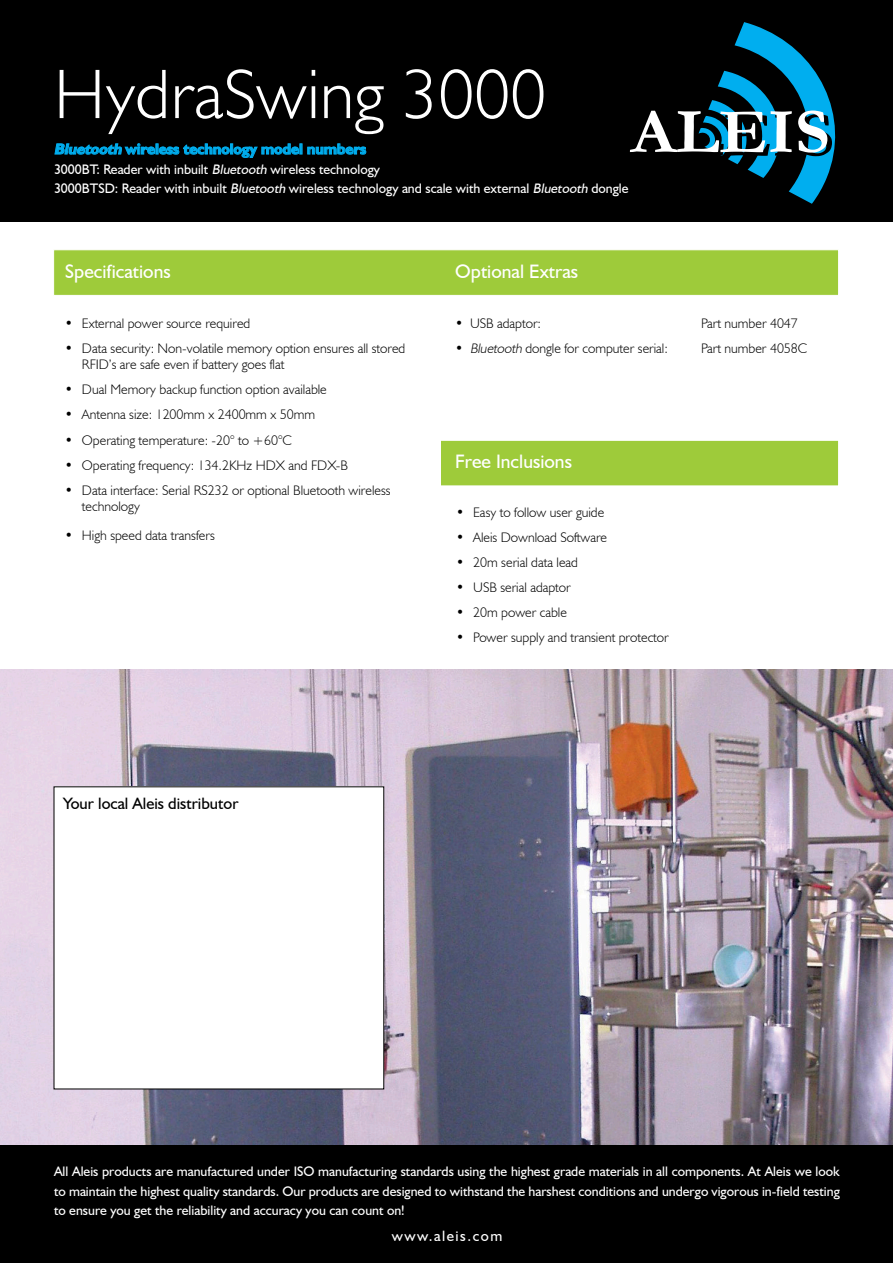
<style>
.page{position:relative;width:893px;height:1263px;background:#fff}
.page>*{position:absolute;margin:0;border:0;box-sizing:border-box;transform-origin:0 0}
.t1{font:300 70.5px "Humanist 521 BT";letter-spacing:.005em;color:#fff}
.t2{font:19.5px "Humanist 521 BT";color:#fff}
.t3{font:16.5px "Humanist 521 BT";color:#000}
.t4{font:700 15px "Humanist 521 BT";color:#00aeef}
.t5{font:15px "Humanist 521 BT";letter-spacing:.1em;color:#fff}
.t6{font:300 13.8px/16.5px "Humanist 521 BT";color:#000}
.t7{font:13.8px/19.5px "Humanist 521 BT";color:#fff;text-align:justify}
.s1{font-style:italic}
</style>
<div class="page">
<img style="left:0;top:670px;width:893px;height:475px">
<div style="left:0;top:0;width:893px;height:221px;background:#000"></div>
<div style="left:54px;top:787px;width:330px;height:302px;background:#fff"></div>
<svg style="left:630px;top:22px;width:206px;height:182px"></svg>
<svg style="left:54px;top:143px;width:312px;height:15px"></svg>
<div style="left:53px;top:249px;width:786px;height:47px;background:#9ecb3a;border:1px solid #fff"></div>
<div style="left:440px;top:440px;width:399px;height:46px;background:#9ecb3a;border:1px solid #fff"></div>
<div style="left:0;top:1145px;width:893px;height:118px;background:#000"></div>
<p class="t1" style="left:54px;top:51px;width:493px">HydraSwing 3000</p>
<p class="t4" style="left:54px;top:140px;width:314px"><span class="s1">Bluetooth</span> wireless technology model numbers</p>
<p class="t7" style="left:54px;top:159px;width:328px">3000BT: Reader with inbuilt <span class="s1">Bluetooth</span> wireless technology</p>
<p class="t7" style="left:54px;top:178px;width:576px">3000BTSD: Reader with inbuilt <span class="s1">Bluetooth</span> wireless technology and scale with external <span class="s1">Bluetooth</span> dongle</p>
<p class="t2" style="left:65px;top:259px;width:107px">Specifications</p>
<p class="t2" style="left:455px;top:259px;width:124px">Optional Extras</p>
<p class="t6" style="left:65px;top:314px;width:187px">• External power source required</p>
<p class="t6" style="left:82px;top:339px;width:325px;text-indent:-17px">• Data security: Non-volatile memory option ensures all stored<br>RFID’s are safe even if battery goes flat</p>
<p class="t6" style="left:65px;top:381px;width:263px">• Dual Memory backup function option available</p>
<p class="t6" style="left:65px;top:406px;width:252px">• Antenna size: 1200mm x 2400mm x 50mm</p>
<p class="t6" style="left:65px;top:431px;width:228px">• Operating temperature: -20° to +60°C</p>
<p class="t6" style="left:65px;top:456px;width:285px">• Operating frequency: 134.2KHz HDX and FDX-B</p>
<p class="t6" style="left:82px;top:481px;width:310px;text-indent:-17px">• Data interface: Serial RS232 or optional Bluetooth wireless technology</p>
<p class="t6" style="left:65px;top:526px;width:151px">• High speed data transfers</p>
<p class="t6" style="left:455px;top:314px;width:88px">• USB adaptor:</p>
<p class="t6" style="left:701px;top:314px;width:98px">Part number 4047</p>
<p class="t6" style="left:455px;top:339px;width:214px">• <span class="s1">Bluetooth</span> dongle for computer serial:</p>
<p class="t6" style="left:701px;top:339px;width:108px">Part number 4058C</p>
<p class="t2" style="left:455px;top:449px;width:118px">Free Inclusions</p>
<p class="t6" style="left:456px;top:504px;width:150px">• Easy to follow user guide</p>
<p class="t6" style="left:456px;top:529px;width:153px">• Aleis Download Software</p>
<p class="t6" style="left:456px;top:554px;width:123px">• 20m serial data lead</p>
<p class="t6" style="left:456px;top:579px;width:116px">• USB serial adaptor</p>
<p class="t6" style="left:456px;top:604px;width:112px">• 20m power cable</p>
<p class="t6" style="left:456px;top:629px;width:214px">• Power supply and transient protector</p>
<p class="t3" style="left:63px;top:793px;width:177px">Your local Aleis distributor</p>
<p class="t7" style="left:54px;top:1161px;width:787px">All Aleis products are manufactured under ISO manufacturing standards using the highest grade materials in all components. At Aleis we look to maintain the highest quality standards. Our products are designed to withstand the harshest conditions and undergo vigorous in-field testing to ensure you get the reliability and accuracy you can count on!</p>
<p class="t5" style="left:392px;top:1227px;width:112px">www.aleis.com</p>
</div>
